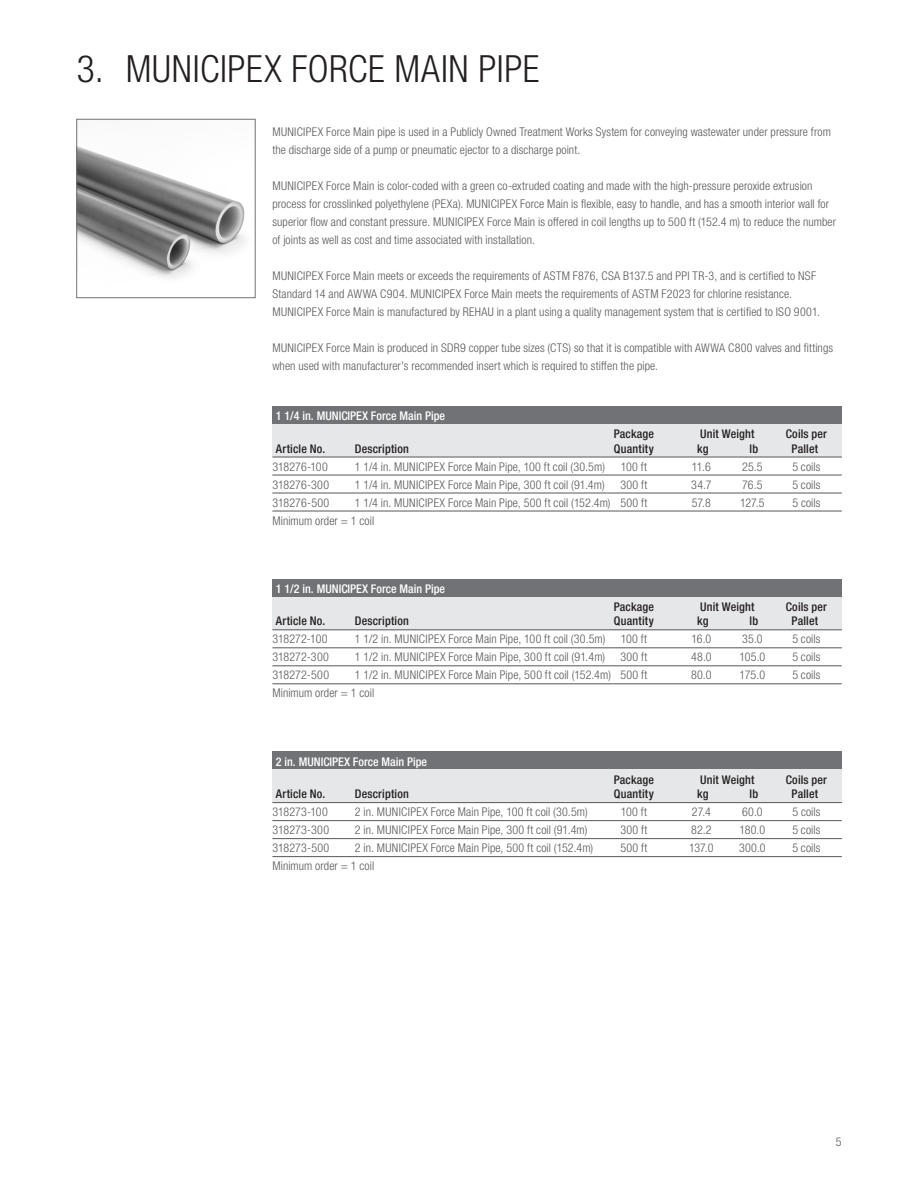
<style>
.page{position:relative;width:918px;height:1188px;background:#fff}
.page>*{position:absolute;margin:0;border:0;box-sizing:border-box;transform-origin:0 0}
.Table_of_contents_he{font:300 condensed 37.5px "Helvetica Neue LT Com";letter-spacing:.015em;color:#231f20}
.Bodytext{font:300 condensed 12px/18px "Helvetica Neue LTW1 G";letter-spacing:.01em;color:#57585a}
._4_text{font:300 condensed 12px "Helvetica Neue LT Com";letter-spacing:.01em;color:#57585a}
._4_lower{font:500 condensed 12px "Helvetica Neue LT Com";letter-spacing:.015em;color:#231f20}
.Head_white_w__shadin{font:500 condensed 12px "Helvetica Neue LT Com";color:#fff}
._4_top{font:500 condensed 12px "Helvetica Neue LT Com";letter-spacing:.015em;color:#231f20}
.body_text{font:300 condensed 12px "Helvetica Neue LT Com";letter-spacing:.005em;color:#57585a}
.s1{font-family:"Helvetica Neue LT Com"}
</style>
<div class="page">
<img style="left:79px;top:147px;width:166px;height:131px">
<div style="left:77px;top:119px;width:178px;height:179px;border:1px solid #717275"></div>
<div style="left:272px;top:406px;width:570px;height:19px;background:#717275"></div>
<div style="left:272px;top:424px;width:570px;height:19px;background:#e6e7e9"></div>
<div style="left:272px;top:440px;width:570px;height:17px;background:#e6e7e9"></div>
<hr style="left:272px;top:457px;width:570px;height:1px;background:#57585a">
<hr style="left:272px;top:475px;width:570px;height:1px;background:#57585a">
<hr style="left:272px;top:493px;width:570px;height:1px;background:#57585a">
<hr style="left:272px;top:511px;width:570px;height:1px;background:#57585a">
<div style="left:272px;top:579px;width:570px;height:19px;background:#717275"></div>
<div style="left:272px;top:597px;width:570px;height:19px;background:#e6e7e9"></div>
<div style="left:272px;top:613px;width:570px;height:17px;background:#e6e7e9"></div>
<hr style="left:272px;top:630px;width:570px;height:1px;background:#57585a">
<hr style="left:272px;top:648px;width:570px;height:1px;background:#57585a">
<hr style="left:272px;top:666px;width:570px;height:1px;background:#57585a">
<hr style="left:272px;top:684px;width:570px;height:1px;background:#57585a">
<div style="left:272px;top:752px;width:570px;height:19px;background:#717275"></div>
<div style="left:272px;top:770px;width:570px;height:19px;background:#e6e7e9"></div>
<div style="left:272px;top:785px;width:570px;height:17px;background:#e6e7e9"></div>
<hr style="left:272px;top:802px;width:570px;height:1px;background:#57585a">
<hr style="left:272px;top:820px;width:570px;height:1px;background:#57585a">
<hr style="left:272px;top:838px;width:570px;height:1px;background:#57585a">
<hr style="left:272px;top:856px;width:570px;height:1px;background:#57585a">
<p class="Table_of_contents_he" style="left:77px;top:47px;width:464px">3. MUNICIPEX FORCE MAIN PIPE</p>
<p class="Bodytext" style="left:272px;top:123px;width:560px">MUNICIPEX Force Main pipe is used in a <span class="s1">Publicly Owned Treatment Works System</span> for conveying wastewater under pressure from the discharge side of a pump or pneumatic ejector to a discharge point.</p>
<p class="Bodytext" style="left:272px;top:177px;width:565px">MUNICIPEX Force Main is color-coded with a green co-extruded coating and made with the high-pressure peroxide extrusion process for crosslinked polyethylene (PEXa). MUNICIPEX Force Main is flexible, easy to handle, and has a smooth interior wall for superior flow and constant pressure. MUNICIPEX Force Main is offered in coil lengths up to 500 ft (152.4 m) to reduce the number of joints as well as cost and time associated with installation.</p>
<p class="Bodytext" style="left:272px;top:267px;width:549px">MUNICIPEX Force Main meets or exceeds the requirements of ASTM F876, CSA B137.5 and PPI TR-3, and is certified to NSF<br>Standard 14 and AWWA C904. MUNICIPEX Force Main meets the requirements of ASTM F2023 for chlorine resistance.<br>MUNICIPEX Force Main is manufactured by REHAU in a plant using a quality management system that is certified to ISO 9001.</p>
<p class="Bodytext" style="left:272px;top:339px;width:562px">MUNICIPEX Force Main is produced in SDR9 copper tube sizes (CTS) so that it is compatible with AWWA C800 valves and fittings when used with manufacturer's recommended insert which is required to stiffen the pipe.</p>
<p class="Head_white_w__shadin" style="left:276px;top:409px;width:171px">1 1/4 in. MUNICIPEX Force Main Pipe</p>
<p class="_4_top" style="left:614px;top:427px;width:42px">Package</p>
<p class="_4_top" style="left:700px;top:427px;width:56px">Unit Weight</p>
<p class="_4_top" style="left:786px;top:427px;width:43px">Coils per</p>
<p class="_4_lower" style="left:276px;top:441px;width:51px">Article No.</p>
<p class="_4_lower" style="left:355px;top:441px;width:55px">Description</p>
<p class="_4_lower" style="left:614px;top:441px;width:41px">Quantity</p>
<p class="_4_lower" style="left:697px;top:441px;width:13px">kg</p>
<p class="_4_lower" style="left:750px;top:441px;width:10px">lb</p>
<p class="_4_lower" style="left:792px;top:441px;width:28px">Pallet</p>
<p class="_4_text" style="left:272px;top:459px;width:57px">318276-100</p>
<p class="_4_text" style="left:355px;top:459px;width:252px">1 1/4 in. MUNICIPEX Force Main Pipe, 100 ft coil (30.5m)</p>
<p class="_4_text" style="left:621px;top:459px;width:28px">100 ft</p>
<p class="_4_text" style="left:692px;top:459px;width:21px">11.6</p>
<p class="_4_text" style="left:742px;top:459px;width:22px">25.5</p>
<p class="_4_text" style="left:792px;top:459px;width:30px">5 coils</p>
<p class="_4_text" style="left:272px;top:477px;width:58px">318276-300</p>
<p class="_4_text" style="left:355px;top:477px;width:251px">1 1/4 in. MUNICIPEX Force Main Pipe, 300 ft coil (91.4m)</p>
<p class="_4_text" style="left:620px;top:477px;width:29px">300 ft</p>
<p class="_4_text" style="left:691px;top:477px;width:22px">34.7</p>
<p class="_4_text" style="left:742px;top:477px;width:22px">76.5</p>
<p class="_4_text" style="left:792px;top:477px;width:30px">5 coils</p>
<p class="_4_text" style="left:272px;top:495px;width:58px">318276-500</p>
<p class="_4_text" style="left:355px;top:495px;width:294px">1 1/4 in. MUNICIPEX Force Main Pipe, 500 ft coil (152.4m) 500 ft</p>
<p class="_4_text" style="left:692px;top:495px;width:21px">57.8</p>
<p class="_4_text" style="left:740px;top:495px;width:26px">127.5</p>
<p class="_4_text" style="left:792px;top:495px;width:30px">5 coils</p>
<p class="body_text" style="left:272px;top:513px;width:103px">Minimum order = 1 coil</p>
<p class="Head_white_w__shadin" style="left:276px;top:582px;width:171px">1 1/2 in. MUNICIPEX Force Main Pipe</p>
<p class="_4_top" style="left:614px;top:600px;width:42px">Package</p>
<p class="_4_top" style="left:700px;top:600px;width:56px">Unit Weight</p>
<p class="_4_top" style="left:786px;top:600px;width:43px">Coils per</p>
<p class="_4_lower" style="left:276px;top:614px;width:51px">Article No.</p>
<p class="_4_lower" style="left:355px;top:614px;width:55px">Description</p>
<p class="_4_lower" style="left:614px;top:614px;width:41px">Quantity</p>
<p class="_4_lower" style="left:697px;top:614px;width:13px">kg</p>
<p class="_4_lower" style="left:750px;top:614px;width:10px">lb</p>
<p class="_4_lower" style="left:792px;top:614px;width:28px">Pallet</p>
<p class="_4_text" style="left:272px;top:632px;width:57px">318272-100</p>
<p class="_4_text" style="left:355px;top:632px;width:252px">1 1/2 in. MUNICIPEX Force Main Pipe, 100 ft coil (30.5m)</p>
<p class="_4_text" style="left:621px;top:632px;width:28px">100 ft</p>
<p class="_4_text" style="left:691px;top:632px;width:21px">16.0</p>
<p class="_4_text" style="left:742px;top:632px;width:22px">35.0</p>
<p class="_4_text" style="left:792px;top:632px;width:30px">5 coils</p>
<p class="_4_text" style="left:272px;top:650px;width:58px">318272-300</p>
<p class="_4_text" style="left:355px;top:650px;width:252px">1 1/2 in. MUNICIPEX Force Main Pipe, 300 ft coil (91.4m)</p>
<p class="_4_text" style="left:620px;top:650px;width:29px">300 ft</p>
<p class="_4_text" style="left:691px;top:650px;width:22px">48.0</p>
<p class="_4_text" style="left:739px;top:650px;width:27px">105.0</p>
<p class="_4_text" style="left:792px;top:650px;width:30px">5 coils</p>
<p class="_4_text" style="left:272px;top:668px;width:58px">318272-500</p>
<p class="_4_text" style="left:355px;top:668px;width:294px">1 1/2 in. MUNICIPEX Force Main Pipe, 500 ft coil (152.4m) 500 ft</p>
<p class="_4_text" style="left:691px;top:668px;width:22px">80.0</p>
<p class="_4_text" style="left:740px;top:668px;width:27px">175.0</p>
<p class="_4_text" style="left:792px;top:668px;width:30px">5 coils</p>
<p class="body_text" style="left:272px;top:686px;width:103px">Minimum order = 1 coil</p>
<p class="Head_white_w__shadin" style="left:276px;top:754px;width:153px">2 in. MUNICIPEX Force Main Pipe</p>
<p class="_4_top" style="left:614px;top:772px;width:42px">Package</p>
<p class="_4_top" style="left:700px;top:772px;width:56px">Unit Weight</p>
<p class="_4_top" style="left:786px;top:772px;width:43px">Coils per</p>
<p class="_4_lower" style="left:276px;top:787px;width:51px">Article No.</p>
<p class="_4_lower" style="left:355px;top:787px;width:55px">Description</p>
<p class="_4_lower" style="left:614px;top:787px;width:41px">Quantity</p>
<p class="_4_lower" style="left:697px;top:787px;width:13px">kg</p>
<p class="_4_lower" style="left:750px;top:787px;width:10px">lb</p>
<p class="_4_lower" style="left:792px;top:787px;width:28px">Pallet</p>
<p class="_4_text" style="left:272px;top:805px;width:57px">318273-100</p>
<p class="_4_text" style="left:355px;top:805px;width:234px">2 in. MUNICIPEX Force Main Pipe, 100 ft coil (30.5m)</p>
<p class="_4_text" style="left:621px;top:805px;width:28px">100 ft</p>
<p class="_4_text" style="left:692px;top:805px;width:21px">27.4</p>
<p class="_4_text" style="left:742px;top:805px;width:22px">60.0</p>
<p class="_4_text" style="left:792px;top:805px;width:30px">5 coils</p>
<p class="_4_text" style="left:272px;top:823px;width:58px">318273-300</p>
<p class="_4_text" style="left:355px;top:823px;width:234px">2 in. MUNICIPEX Force Main Pipe, 300 ft coil (91.4m)</p>
<p class="_4_text" style="left:620px;top:823px;width:29px">300 ft</p>
<p class="_4_text" style="left:691px;top:823px;width:22px">82.2</p>
<p class="_4_text" style="left:739px;top:823px;width:27px">180.0</p>
<p class="_4_text" style="left:792px;top:823px;width:30px">5 coils</p>
<p class="_4_text" style="left:272px;top:841px;width:58px">318273-500</p>
<p class="_4_text" style="left:355px;top:841px;width:240px">2 in. MUNICIPEX Force Main Pipe, 500 ft coil (152.4m)</p>
<p class="_4_text" style="left:620px;top:841px;width:29px">500 ft</p>
<p class="_4_text" style="left:689px;top:841px;width:26px">137.0</p>
<p class="_4_text" style="left:739px;top:841px;width:28px">300.0</p>
<p class="_4_text" style="left:792px;top:841px;width:30px">5 coils</p>
<p class="body_text" style="left:272px;top:859px;width:103px">Minimum order = 1 coil</p>
<p class="_4_text" style="left:836px;top:1134px;width:7px">5</p>
</div>
